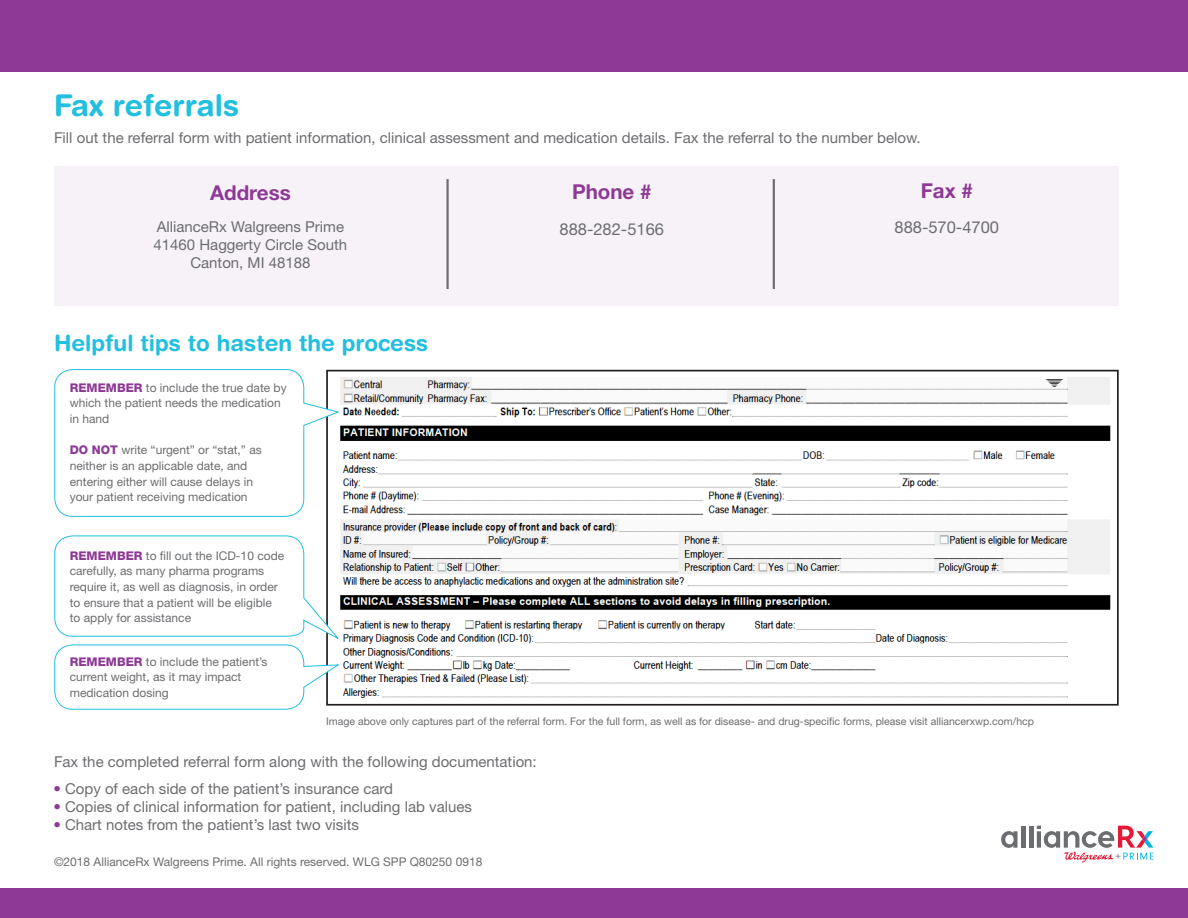
<style>
.page{position:relative;width:1188px;height:918px;background:#fff}
.page>*{position:absolute;margin:0;border:0;box-sizing:border-box;transform-origin:0 0}
.t1{font:700 30px "Helvetica Rounded LT Std";color:#22bfde}
.t2{font:700 22.5px "Helvetica Rounded LT Std";color:#22bfde}
.t3{font:700 20.55px "Helvetica Neue LT Std";color:#8e3995}
.t4{font:16.5px "Helvetica Neue LT Std";color:#6c6d70}
.t5{font:15px "Helvetica Neue LT Std";color:#6c6d70}
.t6{font:12px/15.6px "Helvetica Neue LT Std";color:#6c6d70}
.t7{font:10.5px "Helvetica Neue LT Std";color:#6c6d70}
.s1{font-weight:800;color:#8e3995}
.s2{color:#8e3995}
</style>
<div class="page">
<img style="left:340px;top:377px;width:771px;height:321px">
<div style="left:326px;top:370px;width:793px;height:336px;border:2px solid #231f20"></div>
<div style="left:0;top:888px;width:1188px;height:30px;background:#8e3995"></div>
<svg style="left:54px;top:369px;width:286px;height:148px"></svg>
<svg style="left:54px;top:535px;width:287px;height:175px"></svg>
<svg style="left:1001px;top:831px;width:17px;height:17px"></svg>
<hr style="left:1021px;top:826px;width:4px;height:22px;background:#6c6d70">
<hr style="left:1029px;top:826px;width:4px;height:22px;background:#6c6d70">
<svg style="left:1037px;top:826px;width:116px;height:36px"></svg>
<div style="left:54px;top:166px;width:1065px;height:140px;background:#f7f2f8"></div>
<hr style="left:773px;top:179px;width:2px;height:110px;background:#6c6d70">
<hr style="left:446px;top:179px;width:3px;height:110px;background:#6c6d70">
<div style="left:0;top:0;width:1188px;height:71px;background:#8e3995"></div>
<p class="t1" style="left:54px;top:87px;width:187px">Fax referrals</p>
<p class="t5" style="left:54px;top:129px;width:868px">Fill out the referral form with patient information, clinical assessment and medication details. Fax the referral to the number below.</p>
<p class="t3" style="left:210px;top:180px;width:82px">Address</p>
<p class="t5" style="left:157px;top:217px;width:189px">AllianceRx Walgreens Prime</p>
<p class="t5" style="left:154px;top:235px;width:195px">41460 Haggerty Circle South</p>
<p class="t5" style="left:190px;top:253px;width:122px">Canton, MI 48188</p>
<p class="t2" style="left:54px;top:329px;width:376px">Helpful tips to hasten the process</p>
<p class="t6" style="left:70px;top:380px;width:218px"><span class="s1">REMEMBER</span> to include the true date by which the patient needs the medication in hand</p>
<p class="t6" style="left:70px;top:442px;width:194px"><span class="s1">DO NOT</span> write “urgent” or “stat,” as neither is an applicable date, and entering either will cause delays in</p>
<p class="t6" style="left:70px;top:489px;width:179px">your patient receiving medication</p>
<p class="t6" style="left:70px;top:548px;width:216px"><span class="s1">REMEMBER</span> to fill out the ICD-10 code carefully, as many pharma programs require it, as well as diagnosis, in order to ensure that a patient will be eligible to apply for assistance</p>
<p class="t6" style="left:70px;top:653px;width:199px"><span class="s1">REMEMBER</span> to include the patient’s current weight, as it may impact medication dosing</p>
<p class="t3" style="left:572px;top:179px;width:81px">Phone #</p>
<p class="t4" style="left:560px;top:219px;width:106px">888-282-5166</p>
<p class="t3" style="left:921px;top:177px;width:54px">Fax #</p>
<p class="t4" style="left:895px;top:218px;width:106px">888-570-4700</p>
<p class="t7" style="left:326px;top:715px;width:709px">Image above only captures part of the referral form. For the full form, as well as for disease- and drug-specific forms, please visit alliancerxwp.com/hcp</p>
<p class="t5" style="left:54px;top:753px;width:484px">Fax the completed referral form along with the following documentation:</p>
<p class="t5" style="left:53px;top:780px;width:341px"><span class="s2">•</span> Copy of each side of the patient’s insurance card</p>
<p class="t5" style="left:53px;top:798px;width:420px"><span class="s2">•</span> Copies of clinical information for patient, including lab values</p>
<p class="t5" style="left:53px;top:816px;width:307px"><span class="s2">•</span> Chart notes from the patient’s last two visits</p>
<p class="t6" style="left:54px;top:854px;width:430px">©2018 AllianceRx Walgreens Prime. All rights reserved. WLG SPP Q80250 0918</p>
</div>
